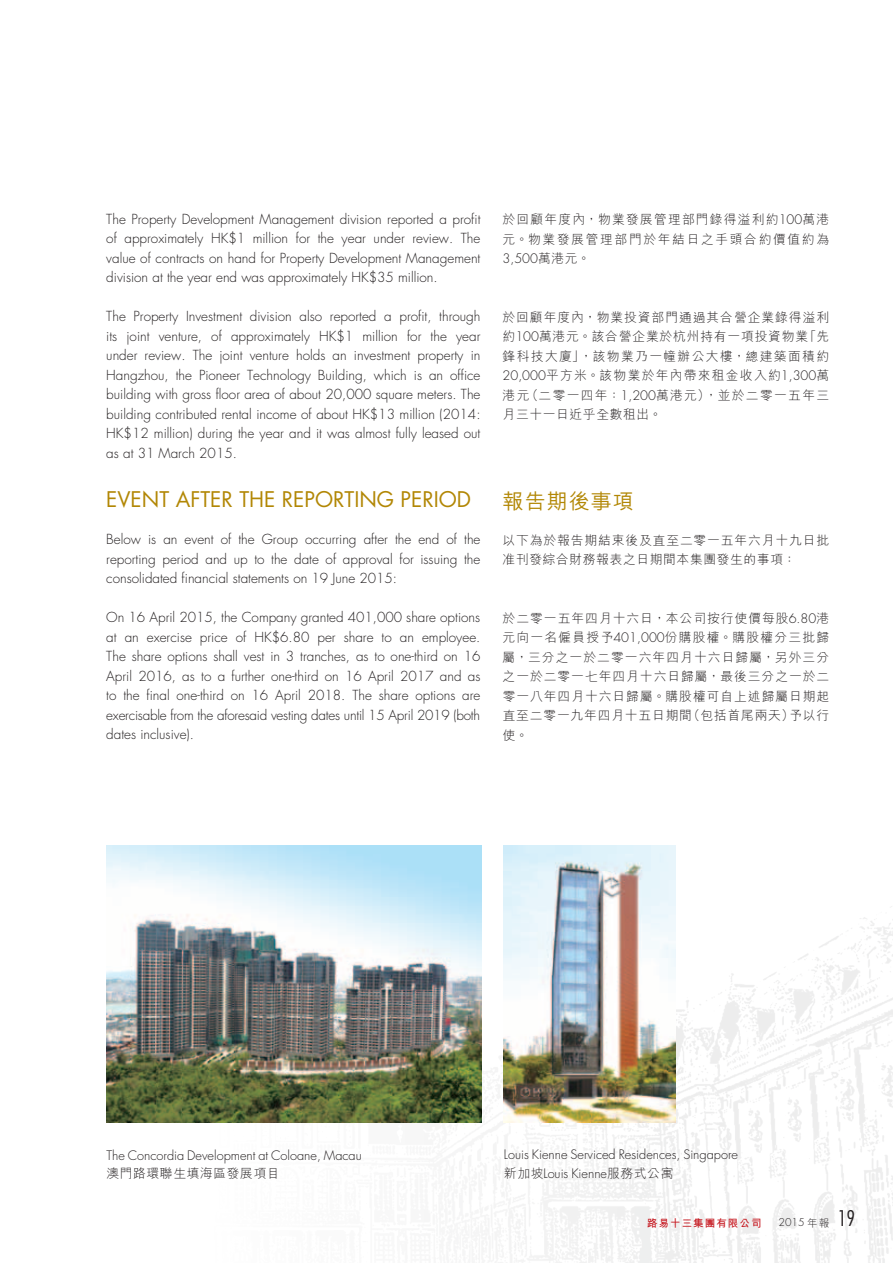
<style>
.page{position:relative;width:893px;height:1263px;background:#fff}
.page>*{position:absolute;margin:0;border:0;box-sizing:border-box;transform-origin:0 0}
.t1{font:21px "Futura Std";color:#b28705}
.t2{font:500 21px "M Hei HK";letter-spacing:.05em;color:#b28705}
.t3{font:300 13.5px/19.5px "Futura Std";color:#231f20;text-align:justify}
.t4{font:300 12.75px/19.5px "M Hei HK";letter-spacing:.075em;color:#231f20;text-align:justify}
.t5{font:300 12.75px/18.8px "Futura Std";color:#231f20}
.t6{font:300 12.75px/19.5px "M Hei HK";letter-spacing:.13em;color:#231f20}
.t7{font:300 12.75px "M Hei HK";letter-spacing:.05em;color:#231f20}
.t8{font:700 10.5px "M Hei HK";letter-spacing:.1em;color:#c4121a}
.t9{font:300 10.5px "Futura Std";color:#231f20}
.s1{font-family:"Futura Std"}
.s2{font-family:"M Hei HK"}
.s3{font-stretch:condensed;font-size:21px}
</style>
<div class="page">
<img style="left:106px;top:845px;width:787px;height:418px">
<img style="left:106px;top:846px;width:375px;height:276px">
<img style="left:504px;top:846px;width:171px;height:276px">
<p class="t3" style="left:106px;top:210px;width:376px">The Property Development Management division reported a profit of approximately HK$1 million for the year under review. The value of contracts on hand for Property Development Management division at the year end was approximately HK$35 million.</p>
<p class="t3" style="left:106px;top:307px;width:376px">The Property Investment division also reported a profit, through its joint venture, of approximately HK$1 million for the year under review. The joint venture holds an investment property in Hangzhou, the Pioneer Technology Building, which is an office building with gross floor area of about 20,000 square meters. The building contributed rental income of about HK$13 million (2014:<br>HK$12 million) during the year and it was almost fully leased out as at 31 March 2015.</p>
<h1 class="t1" style="left:106px;top:486px;width:366px">EVENT AFTER THE REPORTING PERIOD</h1>
<p class="t3" style="left:106px;top:530px;width:376px">Below is an event of the Group occurring after the end of the reporting period and up to the date of approval for issuing the consolidated financial statements on 19 June 2015:</p>
<p class="t3" style="left:106px;top:608px;width:376px">On 16 April 2015, the Company granted 401,000 share options at an exercise price of HK$6.80 per share to an employee.<br>The share options shall vest in 3 tranches, as to one-third on 16<br>April 2016, as to a further one-third on 16 April 2017 and as to the final one-third on 16 April 2018. The share options are exercisable from the aforesaid vesting dates until 15 April 2019 (both dates inclusive).</p>
<p class="t6" style="left:503px;top:209px;width:328px">於回顧年度內，物業發展管理部門錄得溢利約<span class="s1">100</span>萬港元。物業發展管理部門於年結日之手頭合約價值約為</p>
<p class="t5" style="left:502px;top:249px;width:89px">3,500<span class="s2">萬港元。</span></p>
<p class="t4" style="left:502px;top:307px;width:328px">於回顧年度內，物業投資部門通過其合營企業錄得溢利約<span class="s1">100</span>萬港元。該合營企業於杭州持有一項投資物業「先鋒科技大廈」，該物業乃一幢辦公大樓，總建築面積約<span class="s1">20,000</span>平方米。該物業於年內帶來租金收入約<span class="s1">1,300</span>萬港元（二零一四年：<span class="s1">1,200</span>萬港元），並於二零一五年三月三十一日近乎全數租出。</p>
<h1 class="t2" style="left:503px;top:486px;width:133px">報告期後事項</h1>
<p class="t4" style="left:503px;top:530px;width:328px">以下為於報告期結束後及直至二零一五年六月十九日批准刊發綜合財務報表之日期間本集團發生的事項：</p>
<p class="t4" style="left:503px;top:608px;width:328px">於二零一五年四月十六日，本公司按行使價每股<span class="s1">6.80</span>港元向一名僱員授予<span class="s1">401,000</span>份購股權。購股權分三批歸屬，三分之一於二零一六年四月十六日歸屬，另外三分之一於二零一七年四月十六日歸屬，最後三分之一於二零一八年四月十六日歸屬。購股權可自上述歸屬日期起直至二零一九年四月十五日期間（包括首尾兩天）予以行使。</p>
<p class="t5" style="left:106px;top:1146px;width:257px">The Concordia Development at Coloane, Macau</p>
<p class="t7" style="left:106px;top:1164px;width:175px">澳門路環聯生填海區發展項目</p>
<p class="t5" style="left:504px;top:1145px;width:236px">Louis Kienne Serviced Residences, Singapore<span class="s2">新加坡</span>Louis Kienne<span class="s2">服務式公寓</span></p>
<p class="t8" style="left:647px;top:1215px;width:116px">路易十三集團有限公司</p>
<p class="t9" style="left:778px;top:1216px;width:78px">2015 <span class="s2">年報</span> <span class="s3">19</span></p>
</div>
